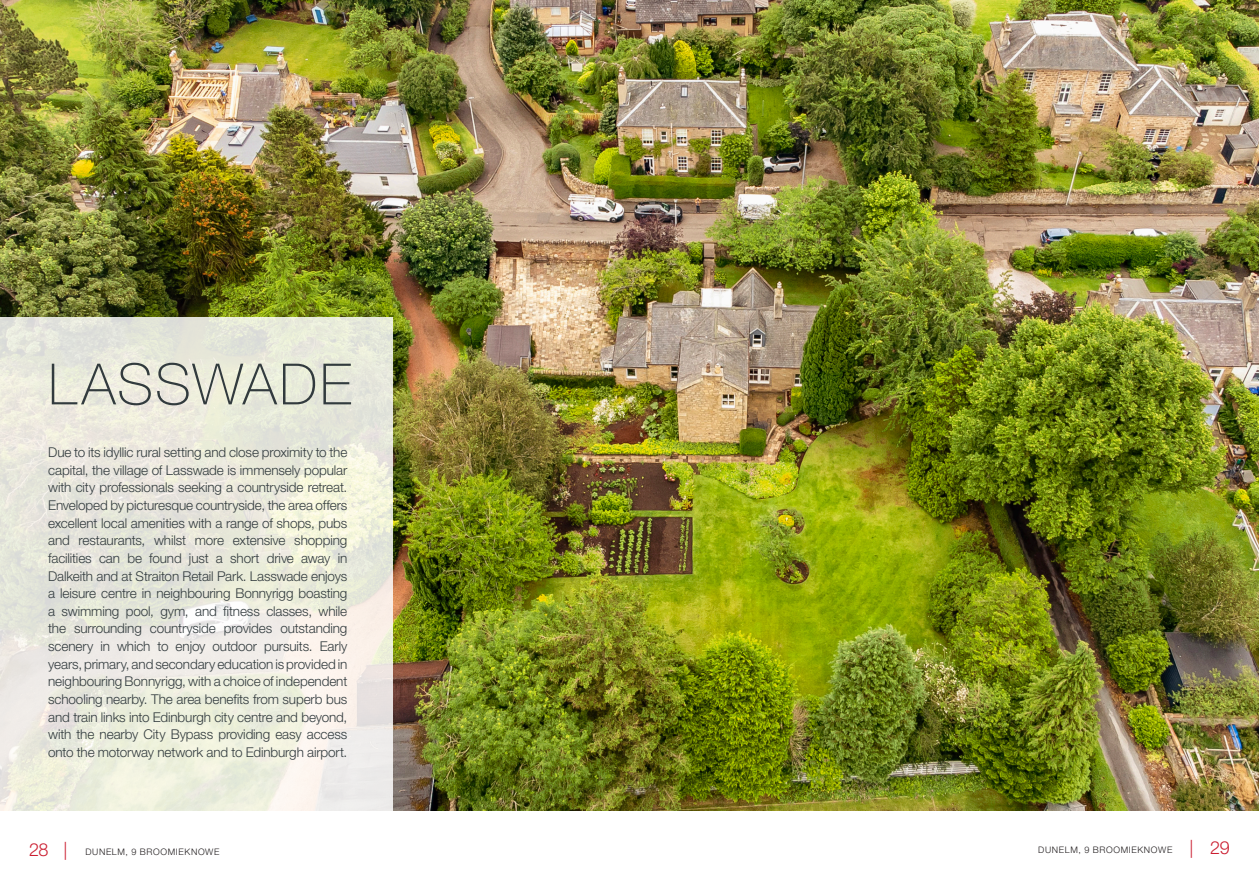
<style>
.page{position:relative;width:1259px;height:893px;background:#fff}
.page>*{position:absolute;margin:0;border:0;box-sizing:border-box;transform-origin:0 0}
.Address_line_1{font:100 57px "Helvetica Neue LT Std";letter-spacing:.035em;color:#323b3e}
.Address_line_1-2{font:300 13.5px/17.7px "Helvetica Neue LT Std";letter-spacing:-.01em;color:#323b3e;text-align:justify}
.t1{font:300 9px "Helvetica Neue LT Std";letter-spacing:.075em;color:#231f20}
.s1{font-size:18px;color:#cb1f31}
</style>
<div class="page">
<img style="left:0;top:0;width:1259px;height:810px">
<svg style="left:0;top:318px;width:392px;height:493px;background:#ebeade"></svg>
<p class="Address_line_1" style="left:48px;top:352px;width:305px">LASSWADE</p>
<p class="Address_line_1-2" style="left:48px;top:443px;width:301px">Due to its idyllic rural setting and close proximity to the capital, the village of Lasswade is immensely popular with city professionals seeking a countryside retreat.<br>Enveloped by picturesque countryside, the area offers excellent local amenities with a range of shops, pubs and restaurants, whilst more extensive shopping facilities can be found just a short drive away in Dalkeith and at Straiton Retail Park. Lasswade enjoys a leisure centre in neighbouring Bonnyrigg boasting a swimming pool, gym, and fitness classes, while the surrounding countryside provides outstanding scenery in which to enjoy outdoor pursuits. Early years, primary, and secondary education is provided in neighbouring Bonnyrigg, with a choice of independent schooling nearby. The area benefits from superb bus and train links into Edinburgh city centre and beyond, with the nearby City Bypass providing easy access onto the motorway network and to Edinburgh airport.</p>
<p class="t1" style="left:29px;top:846px;width:192px"><span class="s1">28 |</span> DUNELM, 9 BROOMIEKNOWE</p>
<p class="t1" style="left:1038px;top:844px;width:193px">DUNELM, 9 BROOMIEKNOWE <span class="s1">| 29</span></p>
</div>
